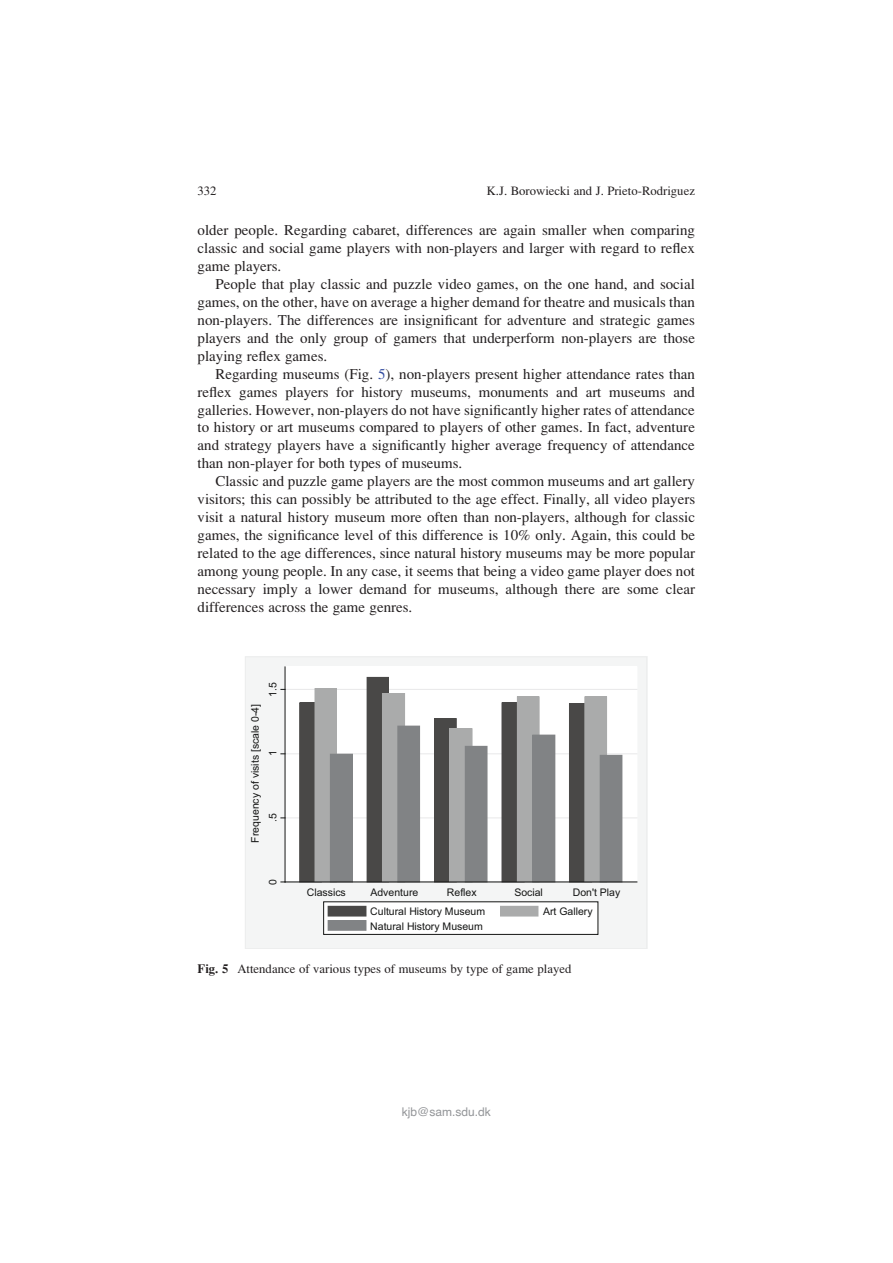
<style>
.page{position:relative;width:893px;height:1263px;background:#fff}
.page>*{position:absolute;margin:0;border:0;box-sizing:border-box;transform-origin:0 0}
.t1{font:15px/18px "Adv P6975";color:#231f20;text-align:justify}
.t2{font:12.75px "Adv P6975";color:#231f20}
.t3{font:12px "Helvetica";color:#939598}
.t4{font:10.5px "Arial";color:#141514}
.s1{color:#344ea2}
.s2{font-family:"Adv P6960"}
</style>
<div class="page">
<div style="left:245px;top:657px;width:402px;height:292px;background:#f4f5f5"></div>
<div style="left:245px;top:656px;width:402px;height:293px;border:1px solid #eceded"></div>
<div style="left:285px;top:667px;width:352px;height:215px;background:#fff"></div>
<hr style="left:285px;top:818px;width:352px;height:1px;background:#e8e8e9">
<hr style="left:285px;top:753px;width:352px;height:1px;background:#e8e8e9">
<hr style="left:285px;top:689px;width:352px;height:1px;background:#e8e8e9">
<div style="left:300px;top:703px;width:21px;height:179px;background:#494847"></div>
<div style="left:315px;top:689px;width:21px;height:193px;background:#aaabab"></div>
<div style="left:330px;top:754px;width:22px;height:128px;background:#818385"></div>
<div style="left:367px;top:677px;width:21px;height:205px;background:#494847"></div>
<div style="left:382px;top:694px;width:23px;height:188px;background:#aaabab"></div>
<div style="left:398px;top:726px;width:21px;height:156px;background:#818385"></div>
<div style="left:434px;top:719px;width:22px;height:163px;background:#494847"></div>
<div style="left:450px;top:729px;width:22px;height:153px;background:#aaabab"></div>
<div style="left:465px;top:746px;width:22px;height:136px;background:#818385"></div>
<div style="left:502px;top:703px;width:22px;height:179px;background:#494847"></div>
<div style="left:517px;top:697px;width:22px;height:185px;background:#aaabab"></div>
<div style="left:533px;top:735px;width:22px;height:147px;background:#818385"></div>
<div style="left:569px;top:704px;width:22px;height:178px;background:#494847"></div>
<div style="left:585px;top:697px;width:21px;height:185px;background:#aaabab"></div>
<div style="left:600px;top:755px;width:22px;height:127px;background:#818385"></div>
<hr style="left:285px;top:667px;width:1px;height:215px;background:#141514">
<hr style="left:285px;top:882px;width:352px;height:1px;background:#141514">
<div style="left:324px;top:902px;width:274px;height:32px;background:#fff"></div>
<div style="left:323px;top:901px;width:275px;height:34px;border:1px solid #141514"></div>
<div style="left:328px;top:906px;width:38px;height:10px;background:#494847"></div>
<div style="left:500px;top:906px;width:38px;height:10px;background:#aaabab"></div>
<div style="left:328px;top:921px;width:38px;height:9px;background:#818385"></div>
<p class="t2" style="left:198px;top:187px;width:21px">332</p>
<p class="t2" style="left:487px;top:187px;width:210px">K.J. Borowiecki and J. Prieto-Rodriguez</p>
<p class="t1" style="left:198px;top:223px;width:499px">older people. Regarding cabaret, differences are again smaller when comparing classic and social game players with non-players and larger with regard to reflex game players.</p>
<p class="t1" style="left:198px;top:277px;width:499px;text-indent:18px">People that play classic and puzzle video games, on the one hand, and social games, on the other, have on average a higher demand for theatre and musicals than non-players. The differences are insignificant for adventure and strategic games players and the only group of gamers that underperform non-players are those playing reflex games.</p>
<p class="t1" style="left:198px;top:366px;width:499px;text-indent:18px">Regarding museums (Fig. <span class="s1">5</span>), non-players present higher attendance rates than reflex games players for history museums, monuments and art museums and galleries. However, non-players do not have significantly higher rates of attendance to history or art museums compared to players of other games. In fact, adventure and strategy players have a significantly higher average frequency of attendance than non-player for both types of museums.</p>
<p class="t1" style="left:198px;top:474px;width:499px;text-indent:18px">Classic and puzzle game players are the most common museums and art gallery visitors; this can possibly be attributed to the age effect. Finally, all video players visit a natural history museum more often than non-players, although for classic games, the significance level of this difference is 10% only. Again, this could be related to the age differences, since natural history museums may be more popular among young people. In any case, it seems that being a video game player does not necessary imply a lower demand for museums, although there are some clear differences across the game genres.</p>
<p class="t4" style="left:269px;top:697px;width:16px;rotate:-90deg">1.5</p>
<p class="t4" style="left:251px;top:843px;width:140px;rotate:-90deg">Frequency of visits [scale 0-4]</p>
<p class="t4" style="left:269px;top:756px;width:7px;rotate:-90deg">1</p>
<p class="t4" style="left:269px;top:822px;width:10px;rotate:-90deg">.5</p>
<p class="t4" style="left:269px;top:885px;width:7px;rotate:-90deg">0</p>
<p class="t4" style="left:307px;top:888px;width:41px">Classics</p>
<p class="t4" style="left:370px;top:888px;width:49px">Adventure</p>
<p class="t4" style="left:447px;top:888px;width:31px">Reflex</p>
<p class="t4" style="left:514px;top:888px;width:30px">Social</p>
<p class="t4" style="left:573px;top:888px;width:49px">Don't Play</p>
<p class="t4" style="left:370px;top:908px;width:116px">Cultural History Museum</p>
<p class="t4" style="left:543px;top:908px;width:51px">Art Gallery</p>
<p class="t4" style="left:370px;top:922px;width:114px">Natural History Museum</p>
<p class="t2" style="left:198px;top:965px;width:375px"><span class="s2">Fig. 5</span> Attendance of various types of museums by type of game played</p>
<p class="t3" style="left:402px;top:1105px;width:90px">kjb@sam.sdu.dk</p>
</div>
